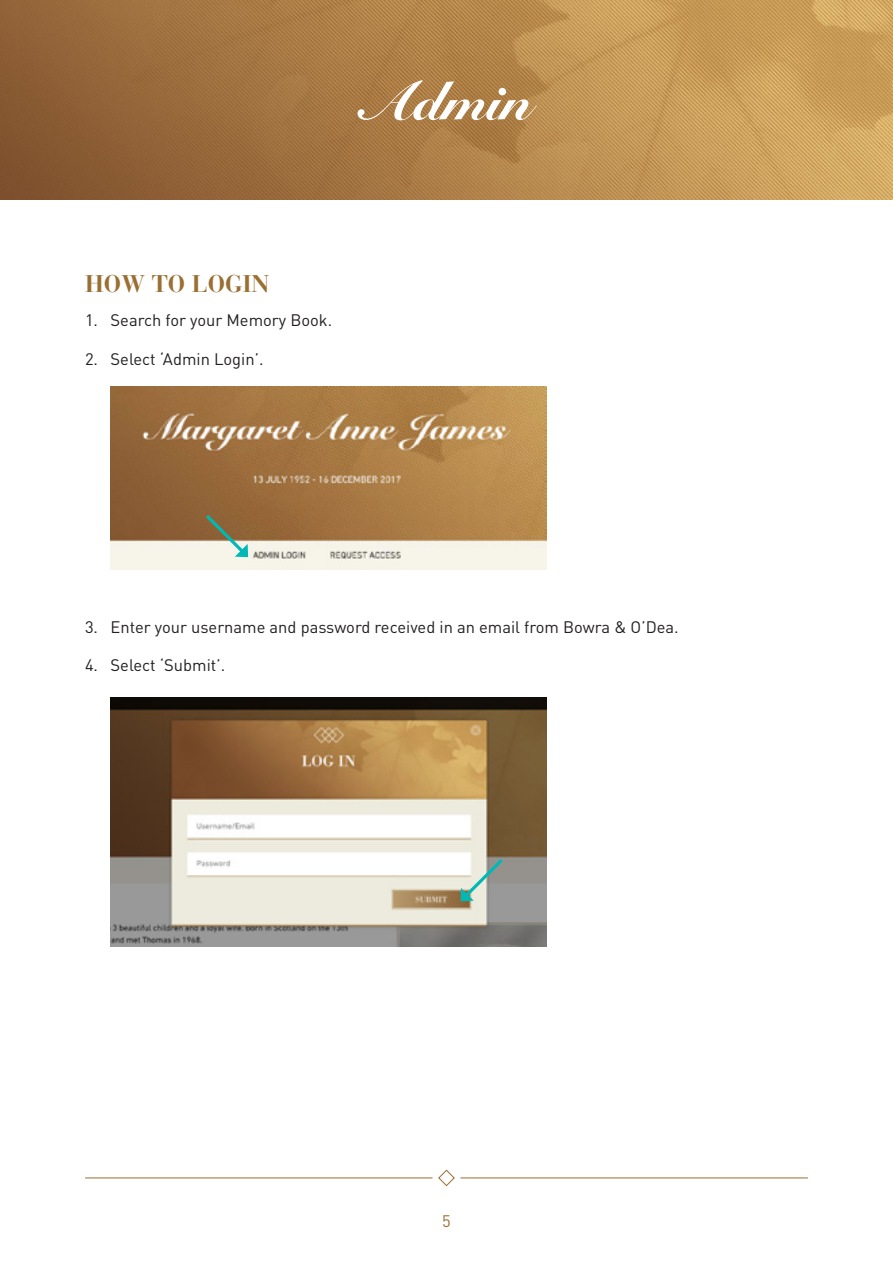
<style>
.page{position:relative;width:893px;height:1263px;background:#fff}
.page>*{position:absolute;margin:0;border:0;box-sizing:border-box;transform-origin:0 0}
.Heading_1{font:54px "Snell Roundhand Black Script";color:#fff}
.Heading_2{font:700 24px "Bauer Bodoni";color:#996f32}
.Body{font:16.5px "DIN";color:#231f20}
.t1{font:16.5px "DIN";color:#996f32}
</style>
<div class="page">
<svg style="left:438px;top:1169px;width:17px;height:18px"></svg>
<hr style="left:460px;top:1177px;width:348px;height:1px;background:#996f32">
<hr style="left:85px;top:1177px;width:347px;height:1px;background:#996f32">
<img style="left:111px;top:387px;width:435px;height:183px">
<img style="left:111px;top:698px;width:435px;height:248px">
<img style="left:0;top:0;width:893px;height:200px">
<svg style="left:203px;top:511px;width:45px;height:46px;background:#9c9779"></svg>
<svg style="left:461px;top:856px;width:45px;height:45px;background:#aec2ba"></svg>
<p class="Heading_1" style="left:362px;top:69px;width:169px">Admin</p>
<p class="Heading_2" style="left:85px;top:270px;width:186px">HOW TO LOGIN</p>
<p class="Body" style="left:85px;top:311px;width:249px">1. Search for your Memory Book.</p>
<p class="Body" style="left:85px;top:349px;width:180px">2. Select ‘Admin Login’.</p>
<p class="Body" style="left:85px;top:617px;width:595px">3. Enter your username and password received in an email from Bowra &amp; O’Dea.</p>
<p class="Body" style="left:85px;top:655px;width:142px">4. Select ‘Submit’.</p>
<p class="t1" style="left:442px;top:1211px;width:10px">5</p>
</div>
